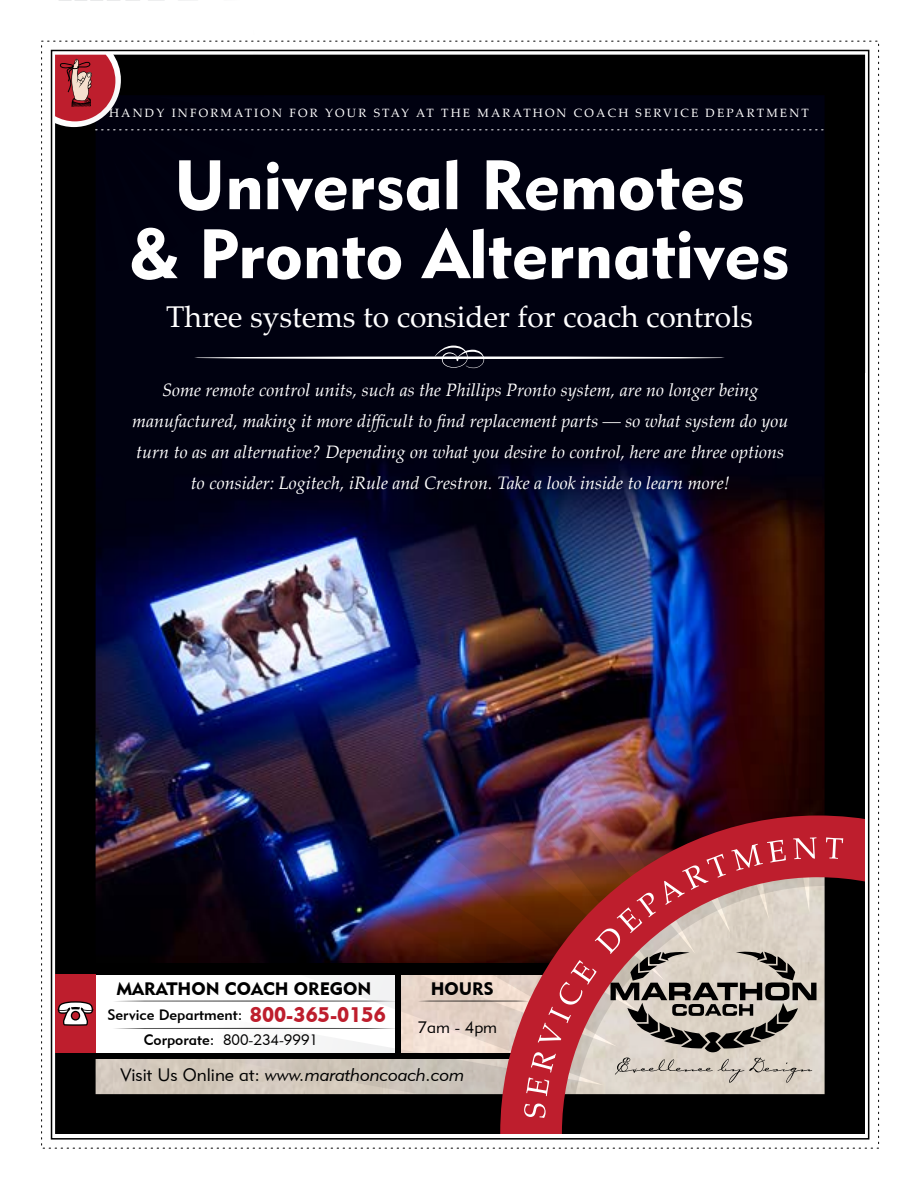
<style>
.page{position:relative;width:918px;height:1188px;background:#fff}
.page>*{position:absolute;margin:0;border:0;box-sizing:border-box;transform-origin:0 0}
.t1{font:69px/69px "Geometric 415 BT Black A";color:#fff;text-align:center}
.t2{font:30px "Palatino Linotype";color:#fff}
.t3{font:italic 18px/31.2px "Palatino Linotype";color:#fff;text-align:center}
.t4{font:18px "Geometric 415 BT Lite Italic A";color:#000}
.t5{font:18px "Geometric 415 BT Black A";color:#000}
.t6{font:16.5px "Geometric 415 BT Lite A";color:#000}
.t7{font:15px "Geometric 415 BT Medium A";color:#000}
.t8{font:15px "Geometric 415 BT Lite A";color:#000}
.t9{font:12px "Palatino Linotype";letter-spacing:.18em;color:#fff}
.s1{font-family:"Times New Roman";font-style:normal}
.s2{font-family:"Geometric 415 BT Medium A"}
.s3{font-family:"Geometric 415 BT Black A";font-size:21px;color:#be1e2d}
.s4{font-family:"Geometric 415 BT Lite A"}
</style>
<div class="page">
<img style="left:55px;top:55px;width:810px;height:1079px">
<svg style="left:500px;top:816px;width:365px;height:318px;background:#3e181b"></svg>
<svg style="left:524px;top:1104px;width:22px;height:14px"></svg>
<svg style="left:826px;top:837px;width:17px;height:22px"></svg>
<div style="left:55px;top:975px;width:41px;height:78px;background:#be1e2d"></div>
<img style="left:58px;top:837px;width:759px;height:259px">
<svg style="left:55px;top:54px;width:770px;height:76px;background:#120910"></svg>
<hr style="left:194px;top:357px;width:531px;height:2px;background:#fff;border-radius:50%">
<svg style="left:435px;top:346px;width:49px;height:22px"></svg>
<p class="t9" style="left:109px;top:104px;width:701px">HANDY INFORMATION FOR YOUR STAY AT THE MARATHON COACH SERVICE DEPARTMENT</p>
<h1 class="t1" style="left:129px;top:150px;width:662px">Universal Remotes<br>&amp; Pronto Alternatives</h1>
<h2 class="t2" style="left:166px;top:295px;width:588px">Three systems to consider for coach controls</h2>
<p class="t3" style="left:132px;top:373px;width:658px">Some remote control units, such as the Phillips Pronto system, are no longer being manufactured, making it more difficult to find replacement parts <span class="s1">—</span> so what system do you turn to as an alternative? Depending on what you desire to control, here are three options to consider: Logitech, iRule and Crestron. Take a look inside to learn more!</p>
<p class="t5" style="left:116px;top:977px;width:257px">MARATHON COACH OREGON</p>
<p class="t5" style="left:431px;top:977px;width:64px">HOURS</p>
<p class="t8" style="left:144px;top:1031px;width:176px"><span class="s2">Corporate:</span> 800-234-9991</p>
<p class="t7" style="left:107px;top:1005px;width:280px">Service Department: <span class="s3">800-365-0156</span></p>
<p class="t6" style="left:418px;top:1017px;width:81px">7am - 4pm</p>
<p class="t4" style="left:120px;top:1064px;width:345px"><span class="s4">Visit Us Online at:</span> www.marathoncoach.com</p>
</div>
